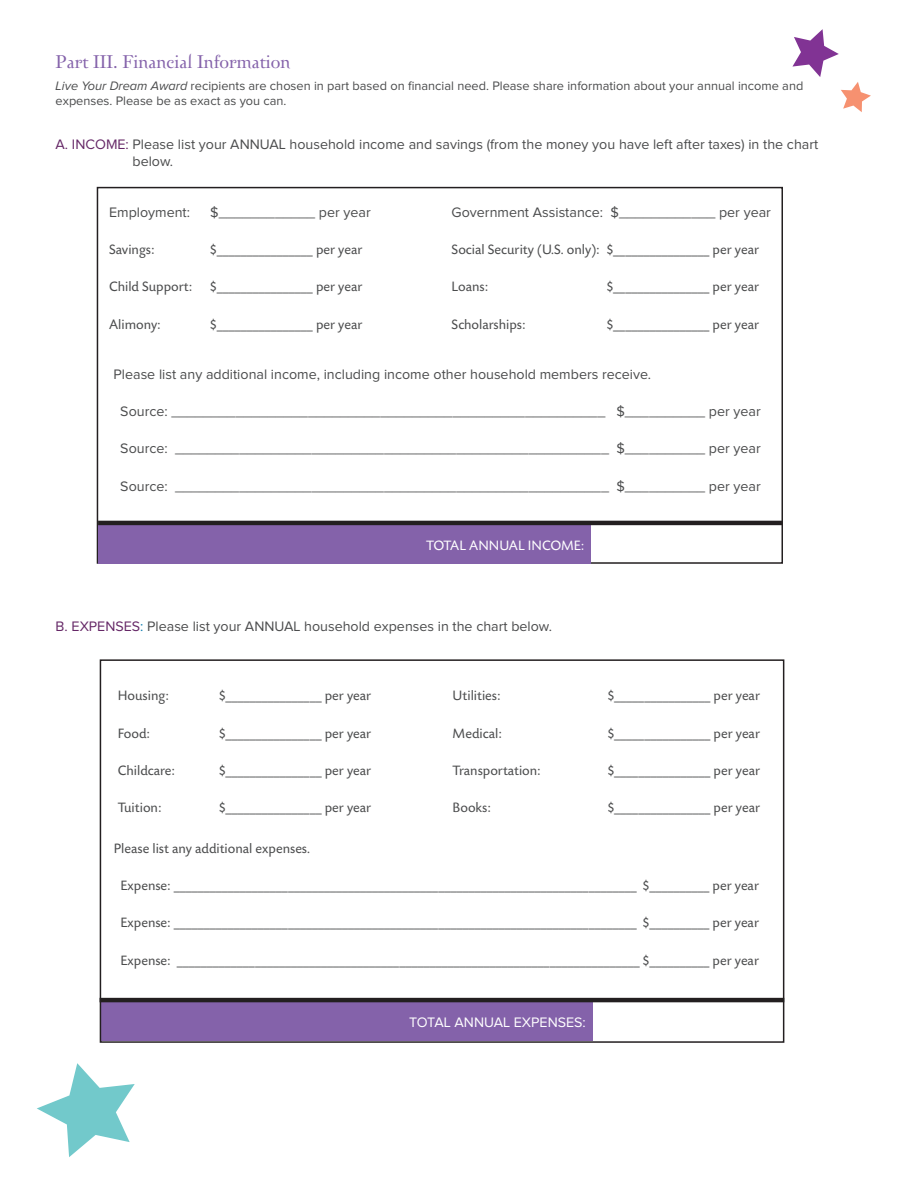
<style>
.page{position:relative;width:918px;height:1188px;background:#fff}
.page>*{position:absolute;margin:0;border:0;box-sizing:border-box;transform-origin:0 0}
.FormHeading{font:18px "Zephyr";color:#8462aa}
.FormQuestion{font:14.25px "Today SBOP";color:#4b4c4d}
.FormQuestion-2{font:14.25px/17.1px "Proxima Nova";color:#4b4c4d}
.FormQuestion-3{font:14.25px "Proxima Nova";color:#fff}
.FormQuestion-4{font:14.25px "Today SBOP";color:#fff}
.InstructionsText{font:12.75px/15px "Proxima Nova";color:#4b4c4d}
.s1{font-style:italic}
.s2{color:#652766}
.s3{color:#107eb1}
</style>
<div class="page">
<svg style="left:792px;top:29px;width:79px;height:83px"></svg>
<div style="left:98px;top:526px;width:493px;height:38px;background:#8462aa"></div>
<hr style="left:98px;top:521px;width:685px;height:4px;background:#231f20">
<div style="left:100px;top:1002px;width:493px;height:39px;background:#8462aa"></div>
<div style="left:100px;top:659px;width:684px;height:384px;border:2px solid #231f20"></div>
<hr style="left:100px;top:998px;width:684px;height:4px;background:#231f20">
<svg style="left:37px;top:1063px;width:98px;height:94px"></svg>
<p class="FormHeading" style="left:56px;top:50px;width:236px">Part III. Financial Information</p>
<p class="InstructionsText" style="left:56px;top:78px;width:749px"><span class="s1">Live Your Dream Award</span> recipients are chosen in part based on financial need. Please share information about your annual income and expenses. Please be as exact as you can.</p>
<p class="FormQuestion-2" style="left:133px;top:136px;width:687px;text-indent:-77px"><span class="s2">A. INCOME:</span> Please list your ANNUAL household income and savings (from the money you have left after taxes) in the chart below.</p>
<p class="FormQuestion-2" style="left:109px;top:204px;width:82px">Employment:</p>
<p class="FormQuestion-2" style="left:210px;top:204px;width:162px">$____________ per year</p>
<p class="FormQuestion" style="left:109px;top:242px;width:47px">Savings:</p>
<p class="FormQuestion" style="left:210px;top:242px;width:154px">$________________ per year</p>
<p class="FormQuestion" style="left:109px;top:279px;width:85px">Child Support:</p>
<p class="FormQuestion" style="left:210px;top:279px;width:154px">$________________ per year</p>
<p class="FormQuestion" style="left:109px;top:317px;width:53px">Alimony:</p>
<p class="FormQuestion" style="left:210px;top:317px;width:154px">$________________ per year</p>
<p class="FormQuestion-2" style="left:452px;top:204px;width:321px">Government Assistance: $____________ per year</p>
<p class="FormQuestion" style="left:452px;top:242px;width:309px">Social Security (U.S. only): $________________ per year</p>
<p class="FormQuestion" style="left:452px;top:279px;width:38px">Loans:</p>
<p class="FormQuestion" style="left:607px;top:279px;width:154px">$________________ per year</p>
<p class="FormQuestion" style="left:452px;top:317px;width:75px">Scholarships:</p>
<p class="FormQuestion" style="left:607px;top:317px;width:154px">$________________ per year</p>
<p class="FormQuestion-2" style="left:114px;top:366px;width:539px">Please list any additional income, including income other household members receive.</p>
<p class="FormQuestion-2" style="left:120px;top:403px;width:642px">Source: ______________________________________________________ $__________ per year</p>
<p class="FormQuestion-2" style="left:120px;top:441px;width:642px">Source: ______________________________________________________ $__________ per year</p>
<p class="FormQuestion-2" style="left:120px;top:478px;width:642px">Source: ______________________________________________________ $__________ per year</p>
<p class="FormQuestion-4" style="left:426px;top:538px;width:160px">TOTAL ANNUAL INCOME:</p>
<p class="FormQuestion-2" style="left:56px;top:618px;width:498px"><span class="s2">B. EXPENSES</span><span class="s3">:</span> Please list your ANNUAL household expenses in the chart below.</p>
<p class="FormQuestion" style="left:118px;top:688px;width:52px">Housing:</p>
<p class="FormQuestion" style="left:219px;top:688px;width:154px">$________________ per year</p>
<p class="FormQuestion" style="left:118px;top:725px;width:34px">Food:</p>
<p class="FormQuestion" style="left:219px;top:725px;width:154px">$________________ per year</p>
<p class="FormQuestion" style="left:118px;top:763px;width:59px">Childcare:</p>
<p class="FormQuestion" style="left:219px;top:763px;width:154px">$________________ per year</p>
<p class="FormQuestion" style="left:118px;top:800px;width:45px">Tuition:</p>
<p class="FormQuestion" style="left:219px;top:800px;width:154px">$________________ per year</p>
<p class="FormQuestion" style="left:453px;top:688px;width:49px">Utilities:</p>
<p class="FormQuestion" style="left:608px;top:688px;width:154px">$________________ per year</p>
<p class="FormQuestion" style="left:453px;top:725px;width:51px">Medical:</p>
<p class="FormQuestion" style="left:608px;top:725px;width:154px">$________________ per year</p>
<p class="FormQuestion" style="left:453px;top:763px;width:89px">Transportation:</p>
<p class="FormQuestion" style="left:608px;top:763px;width:154px">$________________ per year</p>
<p class="FormQuestion" style="left:453px;top:800px;width:40px">Books:</p>
<p class="FormQuestion" style="left:608px;top:800px;width:154px">$________________ per year</p>
<p class="FormQuestion" style="left:114px;top:840px;width:198px">Please list any additional expenses.</p>
<p class="FormQuestion" style="left:120px;top:878px;width:640px">Expense: _____________________________________________________________________________ $__________ per year</p>
<p class="FormQuestion" style="left:120px;top:915px;width:640px">Expense: _____________________________________________________________________________ $__________ per year</p>
<p class="FormQuestion" style="left:120px;top:952px;width:640px">Expense: _____________________________________________________________________________ $__________ per year</p>
<p class="FormQuestion-3" style="left:409px;top:1016px;width:178px">TOTAL ANNUAL EXPENSES:</p>
</div>
